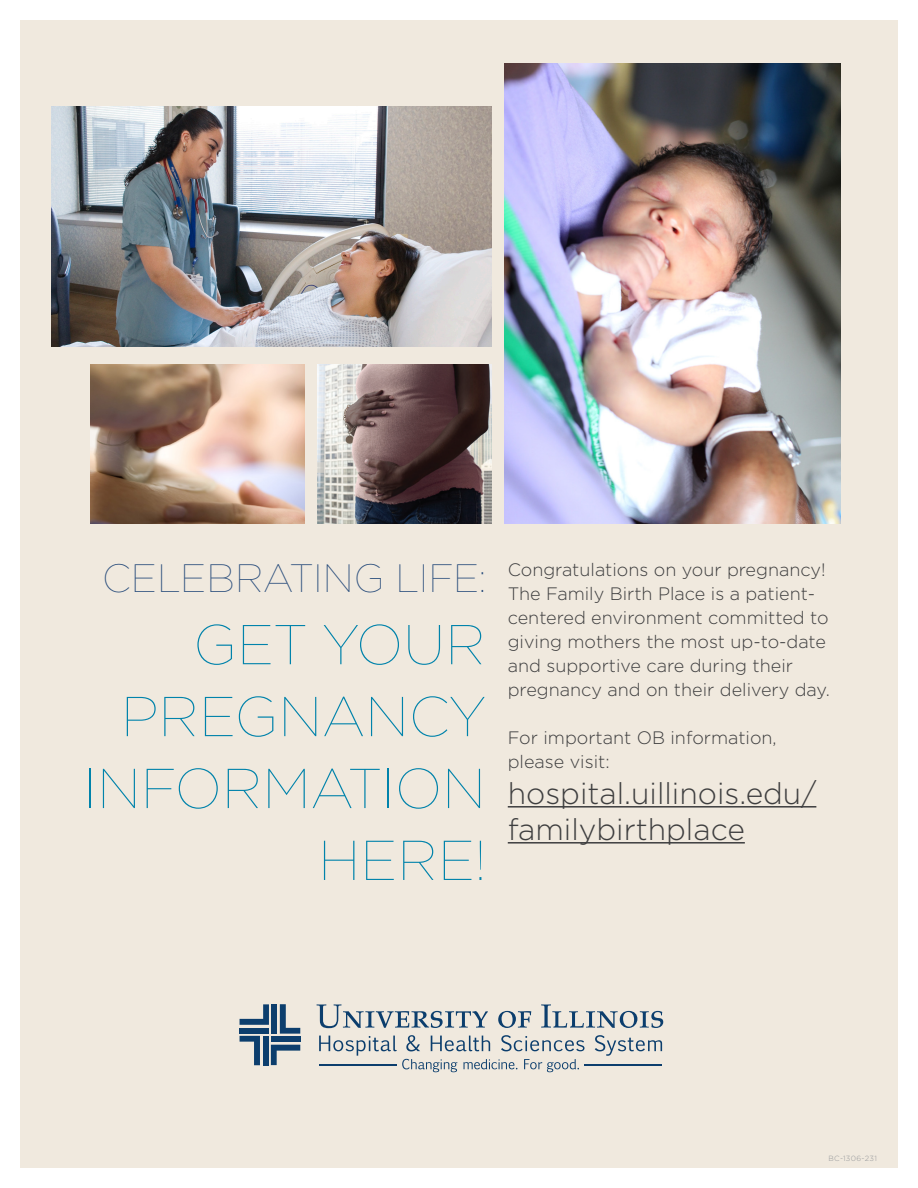
<style>
.page{position:relative;width:918px;height:1188px;background:#fff}
.page>*{position:absolute;margin:0;border:0;box-sizing:border-box;transform-origin:0 0}
.t1{font:100 56.1px/71.8px "Gotham";color:#0183ab;text-align:right}
.t2{font:100 39.6px "Gotham";color:#284c7b}
.body{font:300 30px/36px "Gotham";color:#3e3e3f}
.body-2{font:300 18px/24px "Gotham";color:#3e3e3f}
.t3{font:300 7.5px "Gotham";letter-spacing:.04em;color:#939598}
</style>
<div class="page">
<div style="left:20px;top:20px;width:878px;height:1148px;background:#f0e9de"></div>
<svg style="left:595px;top:1035px;width:67px;height:21px"></svg>
<svg style="left:317px;top:1004px;width:171px;height:24px"></svg>
<svg style="left:498px;top:1011px;width:33px;height:17px"></svg>
<svg style="left:541px;top:1004px;width:122px;height:24px"></svg>
<hr style="left:584px;top:1065px;width:78px;height:1px;background:#0c3e6d">
<svg style="left:319px;top:1035px;width:266px;height:37px"></svg>
<div style="left:240px;top:1028px;width:29px;height:6px;background:#0c3e6d"></div>
<svg style="left:240px;top:1004px;width:29px;height:21px"></svg>
<div style="left:263px;top:1036px;width:6px;height:29px;background:#0c3e6d"></div>
<svg style="left:240px;top:1036px;width:20px;height:29px"></svg>
<div style="left:271px;top:1004px;width:6px;height:30px;background:#0c3e6d"></div>
<svg style="left:280px;top:1004px;width:20px;height:30px"></svg>
<div style="left:271px;top:1036px;width:29px;height:6px;background:#0c3e6d"></div>
<svg style="left:271px;top:1045px;width:29px;height:20px"></svg>
<hr style="left:508px;top:806px;width:308px;height:2px;background:#3e3e3f">
<hr style="left:508px;top:842px;width:237px;height:2px;background:#3e3e3f">
<img style="left:505px;top:63px;width:335px;height:460px">
<img style="left:90px;top:364px;width:214px;height:159px">
<img style="left:52px;top:107px;width:440px;height:240px">
<img style="left:318px;top:364px;width:174px;height:159px">
<p class="t2" style="left:102px;top:554px;width:385px">CELEBRATING LIFE:</p>
<p class="t1" style="left:83px;top:607px;width:404px">GET YOUR<br>PREGNANCY<br>INFORMATION<br>HERE!</p>
<p class="body-2" style="left:508px;top:557px;width:324px">Congratulations on your pregnancy!<br>The Family Birth Place is a patient&shy;centered environment committed to giving mothers the most up-to-date and supportive care during their pregnancy and on their delivery day.</p>
<p class="body-2" style="left:508px;top:725px;width:271px">For important OB information, please visit:</p>
<p class="body" style="left:508px;top:774px;width:310px">hospital.uillinois.edu/ familybirthplace</p>
<p class="t3" style="left:829px;top:1153px;width:50px">BC-1306-231</p>
</div>
